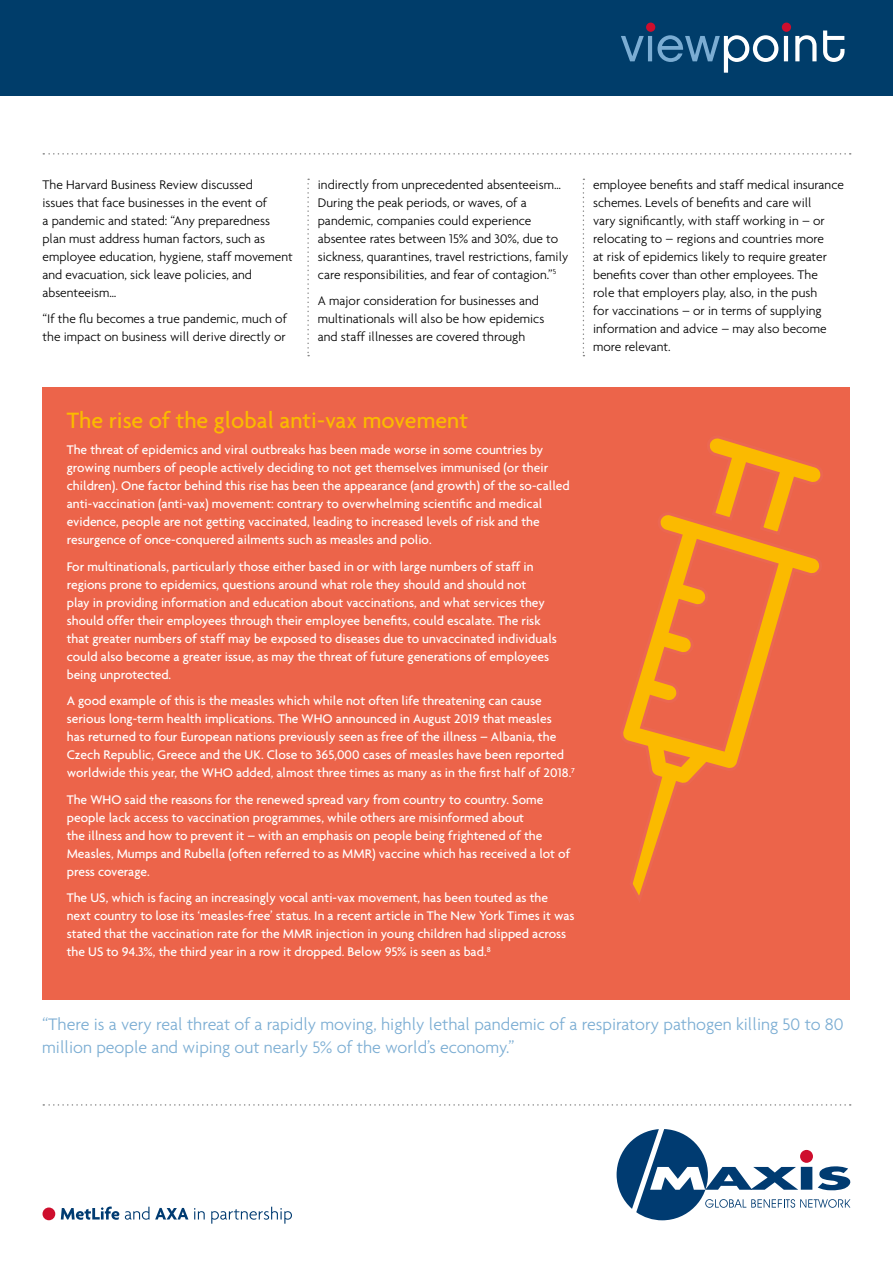
<style>
.page{position:relative;width:893px;height:1263px;background:#fff}
.page>*{position:absolute;margin:0;border:0;box-sizing:border-box;transform-origin:0 0}
.t1{font:500 24px "Agenda";color:#fbba00}
.t2{font:300 18px/22.5px "Agenda";color:#7badd3}
.t3{font:500 13.5px/18px "Agenda";color:#fff}
.t4{font:300 13.5px/18px "Agenda";color:#000}
</style>
<div class="page">
<div style="left:0;top:0;width:893px;height:95px;background:#003d6a"></div>
<svg style="left:621px;top:31px;width:223px;height:42px"></svg>
<div style="left:646px;top:23px;width:9px;height:9px;background:#ce0e2d;border-radius:50%"></div>
<div style="left:782px;top:23px;width:9px;height:9px;background:#ce0e2d;border-radius:50%"></div>
<svg style="left:61px;top:1206px;width:58px;height:14px"></svg>
<svg style="left:125px;top:1207px;width:24px;height:13px"></svg>
<svg style="left:155px;top:1208px;width:33px;height:11px"></svg>
<svg style="left:194px;top:1208px;width:11px;height:11px"></svg>
<svg style="left:211px;top:1207px;width:81px;height:17px"></svg>
<div style="left:43px;top:1207px;width:12px;height:13px;background:#ce0e2d;border-radius:50%"></div>
<svg style="left:43px;top:1104px;width:808px;height:2px"></svg>
<svg style="left:616px;top:1129px;width:234px;height:91px"></svg>
<div style="left:43px;top:387px;width:807px;height:612px;background:#ec644a"></div>
<svg style="left:623px;top:438px;width:198px;height:458px"></svg>
<svg style="left:307px;top:179px;width:2px;height:177px"></svg>
<svg style="left:583px;top:179px;width:1px;height:177px"></svg>
<svg style="left:43px;top:153px;width:808px;height:2px"></svg>
<p class="t4" style="left:43px;top:175px;width:252px">The Harvard Business Review discussed<br>issues that face businesses in the event of<br>a pandemic and stated: “Any preparedness plan must address human factors, such as employee education, hygiene, staff movement and evacuation, sick leave policies, and absenteeism…</p>
<p class="t4" style="left:43px;top:310px;width:246px">“If the flu becomes a true pandemic, much of the impact on business will derive directly or</p>
<p class="t4" style="left:318px;top:175px;width:252px">indirectly from unprecedented absenteeism… During the peak periods, or waves, of a pandemic, companies could experience absentee rates between 15% and 30%, due to sickness, quarantines, travel restrictions, family care responsibilities, and fear of contagion.”<sup>5</sup></p>
<p class="t4" style="left:318px;top:292px;width:228px">A major consideration for businesses and multinationals will also be how epidemics and staff illnesses are covered through</p>
<p class="t4" style="left:593px;top:175px;width:252px">employee benefits and staff medical insurance schemes. Levels of benefits and care will<br>vary significantly, with staff working in – or relocating to – regions and countries more<br>at risk of epidemics likely to require greater benefits cover than other employees. The<br>role that employers play, also, in the push<br>for vaccinations – or in terms of supplying information and advice – may also become more relevant.</p>
<h1 class="t1" style="left:67px;top:405px;width:403px">The rise of the global anti-vax movement</h1>
<p class="t3" style="left:67px;top:440px;width:505px">The threat of epidemics and viral outbreaks has been made worse in some countries by growing numbers of people actively deciding to not get themselves immunised (or their children). One factor behind this rise has been the appearance (and growth) of the so-called anti-vaccination (anti-vax) movement: contrary to overwhelming scientific and medical evidence, people are not getting vaccinated, leading to increased levels of risk and the resurgence of once-conquered ailments such as measles and polio.</p>
<p class="t3" style="left:67px;top:557px;width:492px">For multinationals, particularly those either based in or with large numbers of staff in regions prone to epidemics, questions around what role they should and should not<br>play in providing information and education about vaccinations, and what services they should offer their employees through their employee benefits, could escalate. The risk that greater numbers of staff may be exposed to diseases due to unvaccinated individuals could also become a greater issue, as may the threat of future generations of employees being unprotected.</p>
<p class="t3" style="left:67px;top:691px;width:509px">A good example of this is the measles which while not often life threatening can cause serious long-term health implications. The WHO announced in August 2019 that measles<br>has returned to four European nations previously seen as free of the illness – Albania, the Czech Republic, Greece and the UK. Close to 365,000 cases of measles have been reported worldwide this year, the WHO added, almost three times as many as in the first half of 2018.<sup>7</sup></p>
<p class="t3" style="left:67px;top:790px;width:505px">The WHO said the reasons for the renewed spread vary from country to country. Some people lack access to vaccination programmes, while others are misinformed about<br>the illness and how to prevent it – with an emphasis on people being frightened of the Measles, Mumps and Rubella (often referred to as MMR) vaccine which has received a lot of press coverage.</p>
<p class="t3" style="left:67px;top:888px;width:509px">The US, which is facing an increasingly vocal anti-vax movement, has been touted as the next country to lose its ‘measles-free’ status. In a recent article in The New York Times it was stated that the vaccination rate for the MMR injection in young children had slipped across the US to 94.3%, the third year in a row it dropped. Below 95% is seen as bad.<sup>8</sup></p>
<h2 class="t2" style="left:42px;top:1013px;width:803px">“There is a very real threat of a rapidly moving, highly lethal pandemic of a respiratory pathogen killing 50 to 80 million people and wiping out nearly 5% of the world’s economy.”</h2>
</div>
